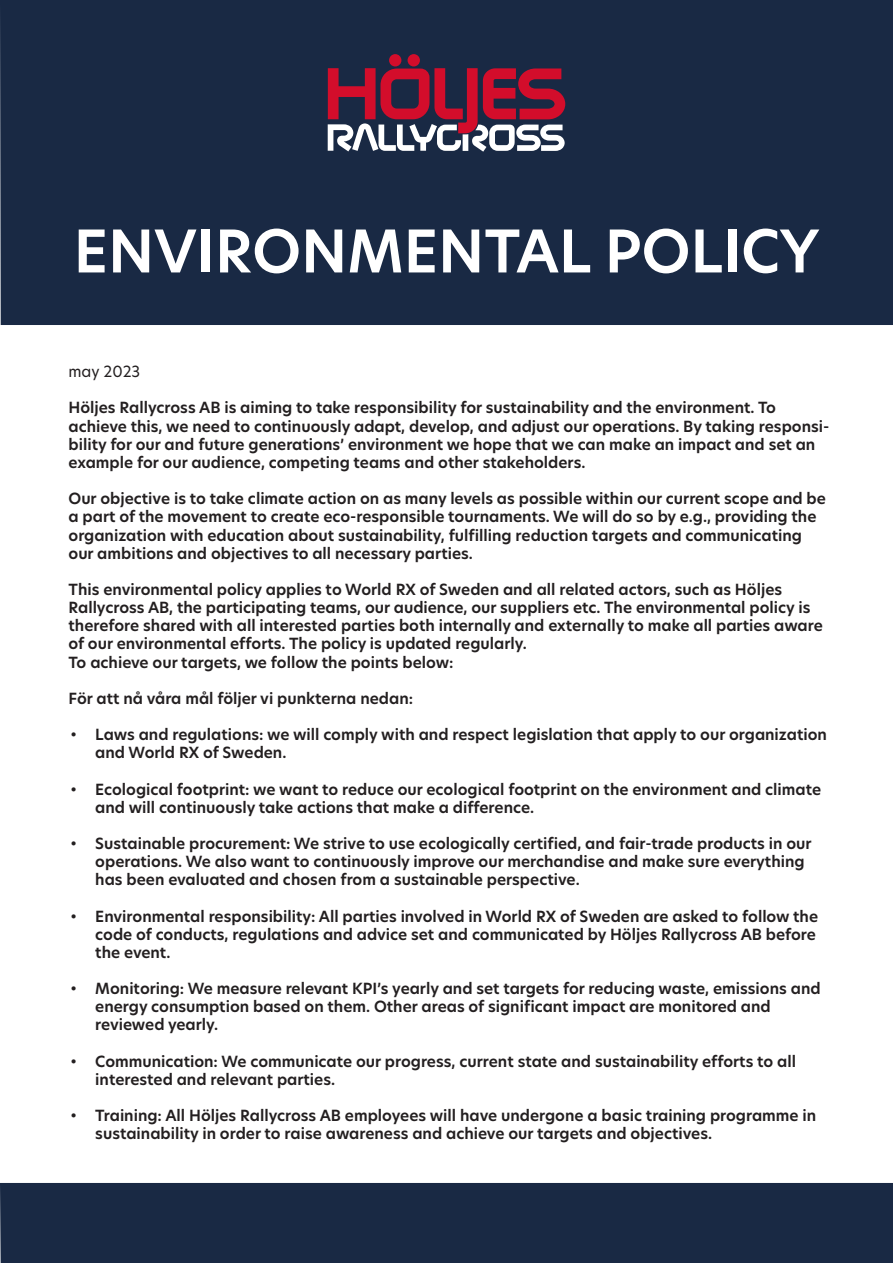
<style>
.page{position:relative;width:893px;height:1263px;background:#fff}
.page>*{position:absolute;margin:0;border:0;box-sizing:border-box;transform-origin:0 0}
.t1{font:600 57.6px "Hero New";color:#fff}
.t2{font:600 15.15px/18.1px "Hero New";color:#231f20}
.t3{font:15.15px "New Hero";color:#231f20}
</style>
<div class="page">
<div style="left:0;top:0;width:893px;height:325px;background:#192944"></div>
<div style="left:0;top:1183px;width:893px;height:80px;background:#192944"></div>
<div style="left:389px;top:54px;width:12px;height:12px;background:#d30d2b;border-radius:50%"></div>
<div style="left:408px;top:54px;width:12px;height:12px;background:#d30d2b;border-radius:50%"></div>
<svg style="left:328px;top:68px;width:237px;height:84px;background:#804259"></svg>
<h1 class="t1" style="left:74px;top:212px;width:747px">ENVIRONMENTAL POLICY</h1>
<p class="t3" style="left:69px;top:361px;width:73px">may 2023</p>
<p class="t2" style="left:69px;top:399px;width:762px">Höljes Rallycross AB is aiming to take responsibility for sustainability and the environment. To achieve this, we need to continuously adapt, develop, and adjust our operations. By taking responsi&shy;bility for our and future generations’ environment we hope that we can make an impact and set an example for our audience, competing teams and other stakeholders.</p>
<p class="t2" style="left:69px;top:489px;width:759px">Our objective is to take climate action on as many levels as possible within our current scope and be a part of the movement to create eco-responsible tournaments. We will do so by e.g., providing the organization with education about sustainability, fulfilling reduction targets and communicating our ambitions and objectives to all necessary parties.</p>
<p class="t2" style="left:69px;top:580px;width:756px">This environmental policy applies to World RX of Sweden and all related actors, such as Höljes Rallycross AB, the participating teams, our audience, our suppliers etc. The environmental policy is therefore shared with all interested parties both internally and externally to make all parties aware of our environmental efforts. The policy is updated regularly.<br>To achieve our targets, we follow the points below:</p>
<p class="t2" style="left:69px;top:689px;width:346px">För att nå våra mål följer vi punkterna nedan:</p>
<p class="t2" style="left:95px;top:725px;width:733px;text-indent:-25px">• Laws and regulations: we will comply with and respect legislation that apply to our organization and World RX of Sweden.</p>
<p class="t2" style="left:95px;top:780px;width:727px;text-indent:-25px">• Ecological footprint: we want to reduce our ecological footprint on the environment and climate and will continuously take actions that make a difference.</p>
<p class="t2" style="left:95px;top:834px;width:718px;text-indent:-25px">• Sustainable procurement: We strive to use ecologically certified, and fair-trade products in our operations. We also want to continuously improve our merchandise and make sure everything has been evaluated and chosen from a sustainable perspective.</p>
<p class="t2" style="left:95px;top:907px;width:724px;text-indent:-25px">• Environmental responsibility: All parties involved in World RX of Sweden are asked to follow the code of conducts, regulations and advice set and communicated by Höljes Rallycross AB before the event.</p>
<p class="t2" style="left:95px;top:979px;width:727px;text-indent:-25px">• Monitoring: We measure relevant KPI’s yearly and set targets for reducing waste, emissions and energy consumption based on them. Other areas of significant impact are monitored and reviewed yearly.</p>
<p class="t2" style="left:95px;top:1052px;width:702px;text-indent:-25px">• Communication: We communicate our progress, current state and sustainability efforts to all interested and relevant parties.</p>
<p class="t2" style="left:95px;top:1106px;width:722px;text-indent:-25px">• Training: All Höljes Rallycross AB employees will have undergone a basic training programme in sustainability in order to raise awareness and achieve our targets and objectives.</p>
</div>
